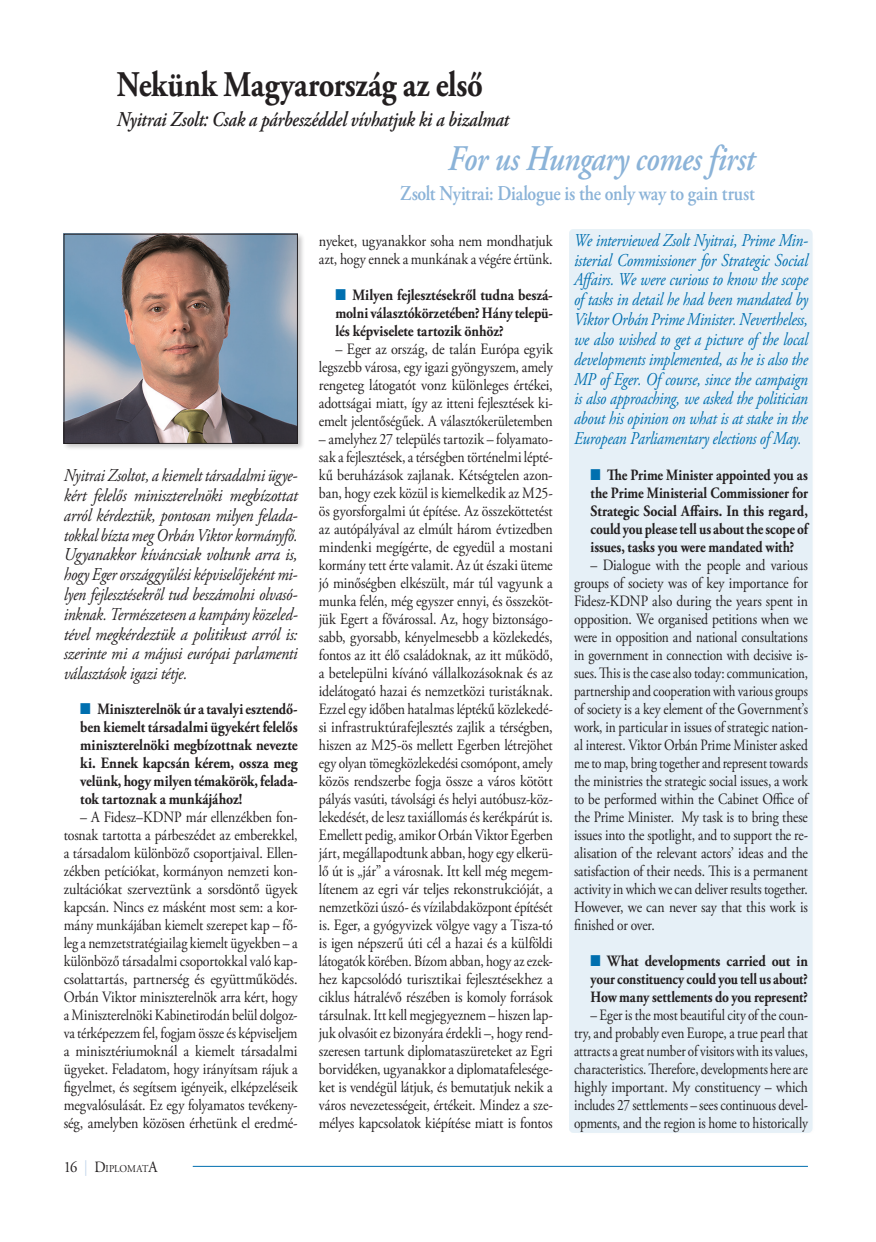
<style>
.page{position:relative;width:876px;height:1242px;background:#fff}
.page>*{position:absolute;margin:0;border:0;box-sizing:border-box;transform-origin:0 0}
.CIM_magyar{font:700 36px "Adobe Garamond Pro";letter-spacing:-.01em;color:#231f20;scale:.85 1}
.CIM_english{font:italic 600 36px "Adobe Garamond Pro";letter-spacing:-.015em;color:#8bb3d8;scale:.85 1}
.CIM_alcim_magyar{font:italic 600 21px "Adobe Garamond Pro";letter-spacing:-.01em;color:#231f20;scale:.85 1}
.CIM_alcim_english{font:600 21px "Adobe Garamond Pro";letter-spacing:-.015em;color:#8bb3d8;scale:.85 1}
.LEAD_english{font:italic 18px/19.8px "Adobe Garamond Pro";letter-spacing:-.015em;color:#006faf;text-align:justify;scale:.85 1}
.LEAD{font:italic 18px/19.8px "Adobe Garamond Pro";letter-spacing:-.015em;color:#231f20;text-align:justify;scale:.87 1}
.Body_Text{font:15.75px/18px "Adobe Garamond Pro";letter-spacing:-.01em;color:#231f20;text-align:justify;scale:.88 1}
.Body_Text_Eglish{font:15.75px/18px "Adobe Garamond Pro";letter-spacing:-.015em;color:#231f20;text-align:justify;scale:.88 1}
.Body_Text_Eglish-2{font:15.75px/18px "Adobe Garamond Pro";letter-spacing:-.015em;color:#231f20;text-align:justify;scale:.85 1}
.Body_Text-2{font:15.75px/18px "Adobe Garamond Pro";letter-spacing:-.01em;color:#231f20;scale:.9 1}
.t1{font:700 15.75px/18px "Adobe Garamond Pro";letter-spacing:-.005em;color:#231f20;text-align:justify;scale:.86 1}
.t2{font:700 15.75px/18px "Adobe Garamond Pro";letter-spacing:-.005em;color:#231f20;text-align:justify;scale:.85 1}
.t3{font:700 15.75px/18px "Adobe Garamond Pro";letter-spacing:-.005em;color:#231f20;text-align:justify;scale:.88 1}
.t4{font:700 15.75px/18px "Adobe Garamond Pro";letter-spacing:-.005em;color:#231f20;text-align:justify;scale:.89 1}
.PAGINA{font:10.5px "Adobe Garamond Pro";letter-spacing:-.005em;color:#231f20;scale:.92 1}
.s1{font-family:"Dixieland";font-weight:400;color:#006faf}
.s2{font-size:15.75px}
.s3{font-size:15.75px;color:#c1d5eb}
</style>
<div class="page">
<hr style="left:193px;top:1166px;width:615px;height:1px;background:#006faf">
<div style="left:574px;top:233px;width:243px;height:904px;background:#231f20;opacity:.25"></div>
<div style="left:569px;top:229px;width:243px;height:903px;background:#e6f0f7"></div>
<div style="left:62px;top:232px;width:243px;height:219px;background:#231f20;opacity:.25"></div>
<img style="left:66px;top:236px;width:230px;height:205px">
<div style="left:64px;top:234px;width:234px;height:209px;border:1px solid #231f20"></div>
<p class="CIM_magyar" style="left:117px;top:64px;width:432px">Nekünk Magyarország az első</p>
<p class="CIM_alcim_magyar" style="left:117px;top:107px;width:463px">Nyitrai Zsolt: Csak a párbeszéddel vívhatjuk ki a bizalmat</p>
<p class="CIM_english" style="left:448px;top:138px;width:363px">For us Hungary comes first</p>
<p class="CIM_alcim_english" style="left:400px;top:181px;width:419px">Zsolt Nyitrai: Dialogue is the only way to gain trust</p>
<p class="LEAD_english" style="left:574px;top:231px;width:277px">We interviewed Zsolt Nyitrai, Prime Min&shy;isterial Commissioner for Strategic Social Affairs. We were curious to know the scope of tasks in detail he had been mandated by Viktor Orbán Prime Minister. Nevertheless, we also wished to get a picture of the local developments implemented, as he is also the MP of Eger. Of course, since the campaign is also approaching, we asked the politician about his opinion on what is at stake in the European Parliamentary elections of May.</p>
<p class="t2" style="left:591px;top:466px;width:257px"><span class="s1">P</span> The Prime Minister appointed you as the Prime Ministerial Commissioner for Strategic Social Affairs. In this regard, could you please tell us about the scope of issues, tasks you were mandated with?</p>
<p class="Body_Text_Eglish" style="left:574px;top:556px;width:267px;text-indent:16px">– Dialogue with the people and various groups of society was of key importance for Fidesz-KDNP also during the years spent in opposition. We organised petitions when we were in opposition and national consultations in government in connection with decisive is&shy;sues. This is the case also today: communication, partnership and cooperation with various groups of society is a key element of the Government’s work, in particular in issues of strategic nation&shy;al interest. Viktor Orbán Prime Minister asked me to map, bring together and represent towards the ministries the strategic social issues, a work to be performed within the Cabinet Office of the Prime Minister. My task is to bring these issues into the spotlight, and to support the re&shy;alisation of the relevant actors’ ideas and the satisfaction of their needs. This is a permanent activity in which we can deliver results together.<br>However, we can never say that this work is finished or over.</p>
<p class="t3" style="left:591px;top:952px;width:249px"><span class="s1">P</span> What developments carried out in your constituency could you tell us about?<br>How many settlements do you represent?</p>
<p class="Body_Text_Eglish-2" style="left:574px;top:1006px;width:277px;text-indent:16px">– Eger is the most beautiful city of the coun&shy;try, and probably even Europe, a true pearl that attracts a great number of visitors with its values, characteristics. Therefore, developments here are highly important. My constituency – which includes 27 settlements – sees continuous devel&shy;opments, and the region is home to historically</p>
<p class="Body_Text-2" style="left:319px;top:232px;width:261px">nyeket, ugyanakkor soha nem mondhatjuk azt, hogy ennek a munkának a végére értünk.</p>
<p class="t4" style="left:335px;top:286px;width:246px"><span class="s1">P</span> Milyen fejlesztésekről tudna beszá&shy;molni választókörzetében? Hány telepü&shy;lés képviselete tartozik önhöz?</p>
<p class="Body_Text-2" style="left:319px;top:340px;width:261px;text-align:justify;text-indent:16px">– Eger az ország, de talán Európa egyik legszebb városa, egy igazi gyöngyszem, amely rengeteg látogatót vonz különleges értékei, adottságai miatt, így az itteni fejlesztések ki&shy;emelt jelentőségűek. A választókerületemben</p>
<p class="Body_Text" style="left:319px;top:430px;width:267px">– amelyhez 27 település tartozik – folyamato&shy;sak a fejlesztések, a térségben történelmi lépté&shy;kű beruházások zajlanak. Kétségtelen azon&shy;ban, hogy ezek közül is kiemelkedik az M25- ös gyorsforgalmi út építése. Az összeköttetést az autópályával az elmúlt három évtizedben mindenki megígérte, de egyedül a mostani kormány tett érte valamit. Az út északi üteme jó minőségben elkészült, már túl vagyunk a munka felén, még egyszer ennyi, és összeköt&shy;jük Egert a fővárossal. Az, hogy biztonságo&shy;sabb, gyorsabb, kényelmesebb a közlekedés, fontos az itt élő családoknak, az itt működő, a betelepülni kívánó vállalkozásoknak és az idelátogató hazai és nemzetközi turistáknak.<br>Ezzel egy időben hatalmas léptékű közlekedé&shy;si infrastruktúrafejlesztés zajlik a térségben, hiszen az M25-ös mellett Egerben létrejöhet egy olyan tömegközlekedési csomópont, amely közös rendszerbe fogja össze a város kötött pályás vasúti, távolsági és helyi autóbusz-köz&shy;lekedését, de lesz taxiállomás és kerékpárút is.<br>Emellett pedig, amikor Orbán Viktor Egerben járt, megállapodtunk abban, hogy egy elkerü&shy;lő út is „jár” a városnak. Itt kell még megem&shy;lítenem az egri vár teljes rekonstrukcióját, a nemzetközi úszó- és vízilabdaközpont építését is. Eger, a gyógyvizek völgye vagy a Tisza-tó is igen népszerű úti cél a hazai és a külföldi látogatók körében. Bízom abban, hogy az ezek&shy;hez kapcsolódó turisztikai fejlesztésekhez a ciklus hátralévő részében is komoly források társulnak. Itt kell megjegyeznem – hiszen lap&shy;juk olvasóit ez bizonyára érdekli –, hogy rend&shy;szeresen tartunk diplomataszüreteket az Egri borvidéken, ugyanakkor a diplomatafelesége&shy;ket is vendégül látjuk, és bemutatjuk nekik a város nevezetességeit, értékeit. Mindez a sze&shy;mélyes kapcsolatok kiépítése miatt is fontos</p>
<p class="LEAD" style="left:64px;top:466px;width:270px">Nyitrai Zsoltot, a kiemelt társadalmi ügye&shy;kért felelős miniszterelnöki megbízottat arról kérdeztük, pontosan milyen felada&shy;tokkal bízta meg Orbán Viktor kormányfő.<br>Ugyanakkor kíváncsiak voltunk arra is, hogy Eger országgyűlési képviselőjeként mi&shy;lyen fejlesztésekről tud beszámolni olvasó&shy;inknak. Természetesen a kampány közeled&shy;tével megkérdeztük a politikust arról is: szerinte mi a májusi európai parlamenti választások igazi tétje.</p>
<p class="t1" style="left:80px;top:700px;width:254px"><span class="s1">P</span> Miniszterelnök úr a tavalyi esztendő&shy;ben kiemelt társadalmi ügyekért felelős miniszterelnöki megbízottnak nevezte ki. Ennek kapcsán kérem, ossza meg velünk, hogy milyen témakörök, felada&shy;tok tartoznak a munkájához!</p>
<p class="Body_Text" style="left:64px;top:808px;width:267px;text-indent:16px">– A Fidesz–KDNP már ellenzékben fon&shy;tosnak tartotta a párbeszédet az emberekkel, a társadalom különböző csoportjaival. Ellen&shy;zékben petíciókat, kormányon nemzeti kon&shy;zultációkat szerveztünk a sorsdöntő ügyek kapcsán. Nincs ez másként most sem: a kor&shy;mány munkájában kiemelt szerepet kap – fő&shy;leg a nemzetstratégiailag kiemelt ügyekben – a különböző társadalmi csoportokkal való kap&shy;csolattartás, partnerség és együttműködés.<br>Orbán Viktor miniszterelnök arra kért, hogy a Miniszterelnöki Kabinetirodán belül dolgoz&shy;va térképezzem fel, fogjam össze és képviseljem a minisztériumoknál a kiemelt társadalmi ügyeket. Feladatom, hogy irányítsam rájuk a figyelmet, és segítsem igényeik, elképzeléseik megvalósulását. Ez egy folyamatos tevékeny&shy;ség, amelyben közösen érhetünk el eredmé-</p>
<p class="PAGINA" style="left:64px;top:1162px;width:103px"><span class="s2">16</span> <span class="s3">|</span> <span class="s2">D</span>IPLOMAT<span class="s2">A</span></p>
</div>
